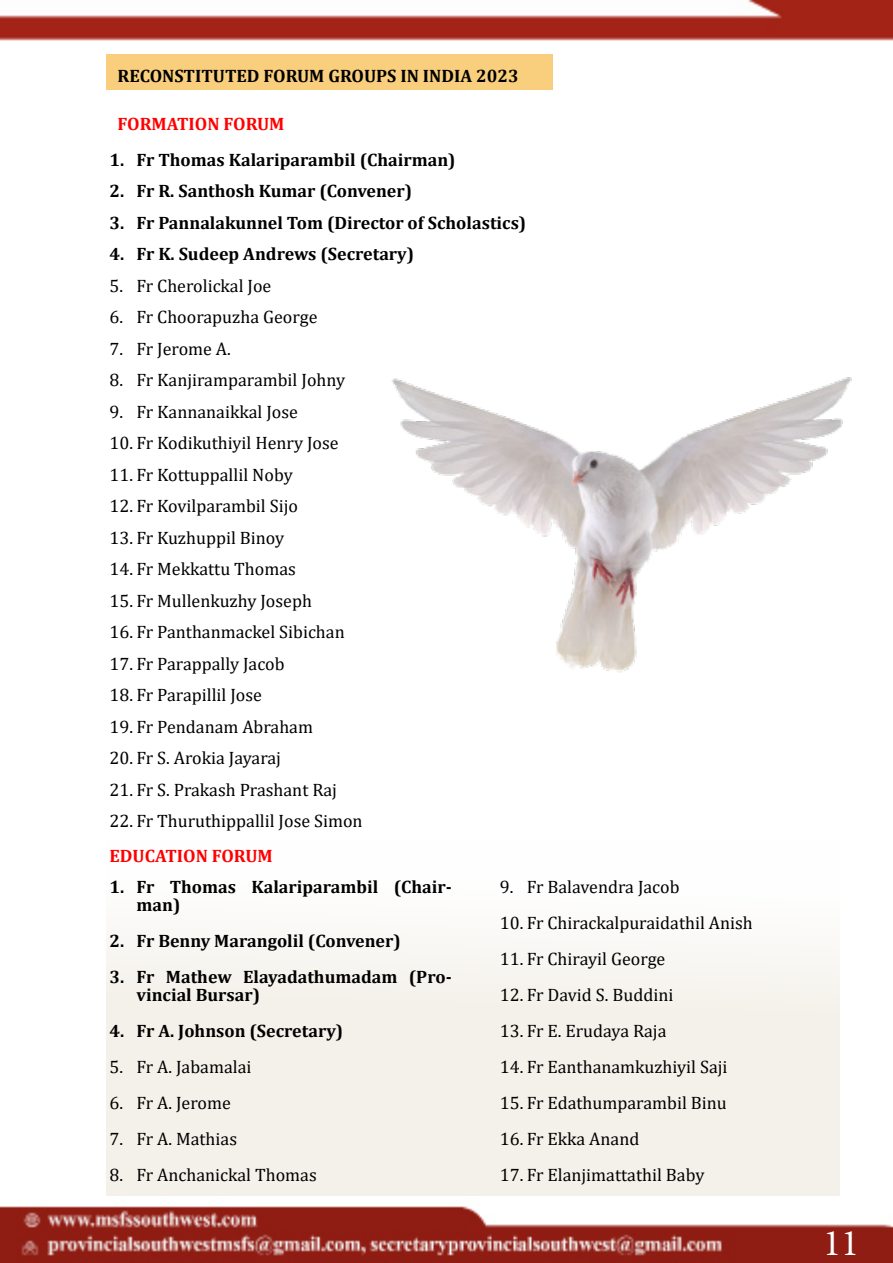
<style>
.page{position:relative;width:893px;height:1263px;background:#fff}
.page>*{position:absolute;margin:0;border:0;box-sizing:border-box;transform-origin:0 0}
.t1{font:37.5px "Minion Pro";color:#fff}
.t2{font:18px "Cambria";color:#000}
.t3{font:700 18px/18px "Cambria";color:#000}
.List_Paragraph{font:700 18px "Cambria";color:#f00}
</style>
<div class="page">
<img style="left:0;top:0;width:893px;height:1263px">
<div style="left:106px;top:54px;width:447px;height:35px;background:#f9ce7c"></div>
<div style="left:106px;top:841px;width:734px;height:354px;background:linear-gradient(to bottom,#fdfdfc,#f1ede4)"></div>
<img style="left:380px;top:374px;width:481px;height:306px">
<p class="t3" style="left:118px;top:66px;width:403px">RECONSTITUTED FORUM GROUPS IN INDIA 2023</p>
<p class="List_Paragraph" style="left:118px;top:111px;width:168px">FORMATION FORUM</p>
<p class="t3" style="left:110px;top:150px;width:348px">1. Fr Thomas Kalariparambil (Chairman)</p>
<p class="t3" style="left:110px;top:181px;width:304px">2. Fr R. Santhosh Kumar (Convener)</p>
<p class="t3" style="left:110px;top:213px;width:418px">3. Fr Pannalakunnel Tom (Director of Scholastics)</p>
<p class="t3" style="left:110px;top:244px;width:306px">4. Fr K. Sudeep Andrews (Secretary)</p>
<p class="t2" style="left:110px;top:275px;width:163px">5. Fr Cherolickal Joe</p>
<p class="t2" style="left:110px;top:306px;width:209px">6. Fr Choorapuzha George</p>
<p class="t2" style="left:110px;top:338px;width:123px">7. Fr Jerome A.</p>
<p class="t2" style="left:110px;top:369px;width:237px">8. Fr Kanjiramparambil Johny</p>
<p class="t2" style="left:110px;top:401px;width:190px">9. Fr Kannanaikkal Jose</p>
<p class="t2" style="left:110px;top:432px;width:231px">10. Fr Kodikuthiyil Henry Jose</p>
<p class="t2" style="left:110px;top:464px;width:185px">11. Fr Kottuppallil Noby</p>
<p class="t2" style="left:110px;top:495px;width:190px">12. Fr Kovilparambil Sijo</p>
<p class="t2" style="left:110px;top:527px;width:176px">13. Fr Kuzhuppil Binoy</p>
<p class="t2" style="left:110px;top:558px;width:188px">14. Fr Mekkattu Thomas</p>
<p class="t2" style="left:110px;top:590px;width:204px">15. Fr Mullenkuzhy Joseph</p>
<p class="t2" style="left:110px;top:621px;width:237px">16. Fr Panthanmackel Sibichan</p>
<p class="t2" style="left:110px;top:653px;width:177px">17. Fr Parappally Jacob</p>
<p class="t2" style="left:110px;top:684px;width:154px">18. Fr Parapillil Jose</p>
<p class="t2" style="left:110px;top:716px;width:205px">19. Fr Pendanam Abraham</p>
<p class="t2" style="left:110px;top:747px;width:173px">20. Fr S. Arokia Jayaraj</p>
<p class="t2" style="left:110px;top:779px;width:229px">21. Fr S. Prakash Prashant Raj</p>
<p class="t2" style="left:110px;top:810px;width:255px">22. Fr Thuruthippallil Jose Simon</p>
<p class="List_Paragraph" style="left:110px;top:843px;width:165px">EDUCATION FORUM</p>
<p class="t3" style="left:136px;top:877px;width:317px;text-indent:-27px">1. Fr Thomas Kalariparambil (Chair&shy;man)</p>
<p class="t3" style="left:110px;top:931px;width:293px">2. Fr Benny Marangolil (Convener)</p>
<p class="t3" style="left:136px;top:967px;width:317px;text-indent:-27px">3. Fr Mathew Elayadathumadam (Pro&shy;vincial Bursar)</p>
<p class="t3" style="left:110px;top:1021px;width:235px">4. Fr A. Johnson (Secretary)</p>
<p class="t2" style="left:110px;top:1056px;width:143px">5. Fr A. Jabamalai</p>
<p class="t2" style="left:110px;top:1092px;width:123px">6. Fr A. Jerome</p>
<p class="t2" style="left:110px;top:1128px;width:129px">7. Fr A. Mathias</p>
<p class="t2" style="left:110px;top:1164px;width:209px">8. Fr Anchanickal Thomas</p>
<p class="t2" style="left:500px;top:876px;width:181px">9. Fr Balavendra Jacob</p>
<p class="t2" style="left:500px;top:912px;width:255px">10. Fr Chirackalpuraidathil Anish</p>
<p class="t2" style="left:500px;top:948px;width:167px">11. Fr Chirayil George</p>
<p class="t2" style="left:500px;top:984px;width:175px">12. Fr David S. Buddini</p>
<p class="t2" style="left:500px;top:1020px;width:168px">13. Fr E. Erudaya Raja</p>
<p class="t2" style="left:500px;top:1056px;width:229px">14. Fr Eanthanamkuzhiyil Saji</p>
<p class="t2" style="left:500px;top:1092px;width:229px">15. Fr Edathumparambil Binu</p>
<p class="t2" style="left:500px;top:1128px;width:141px">16. Fr Ekka Anand</p>
<p class="t2" style="left:500px;top:1164px;width:206px">17. Fr Elanjimattathil Baby</p>
<h1 class="t1" style="left:823px;top:1218px;width:37px">11</h1>
</div>
